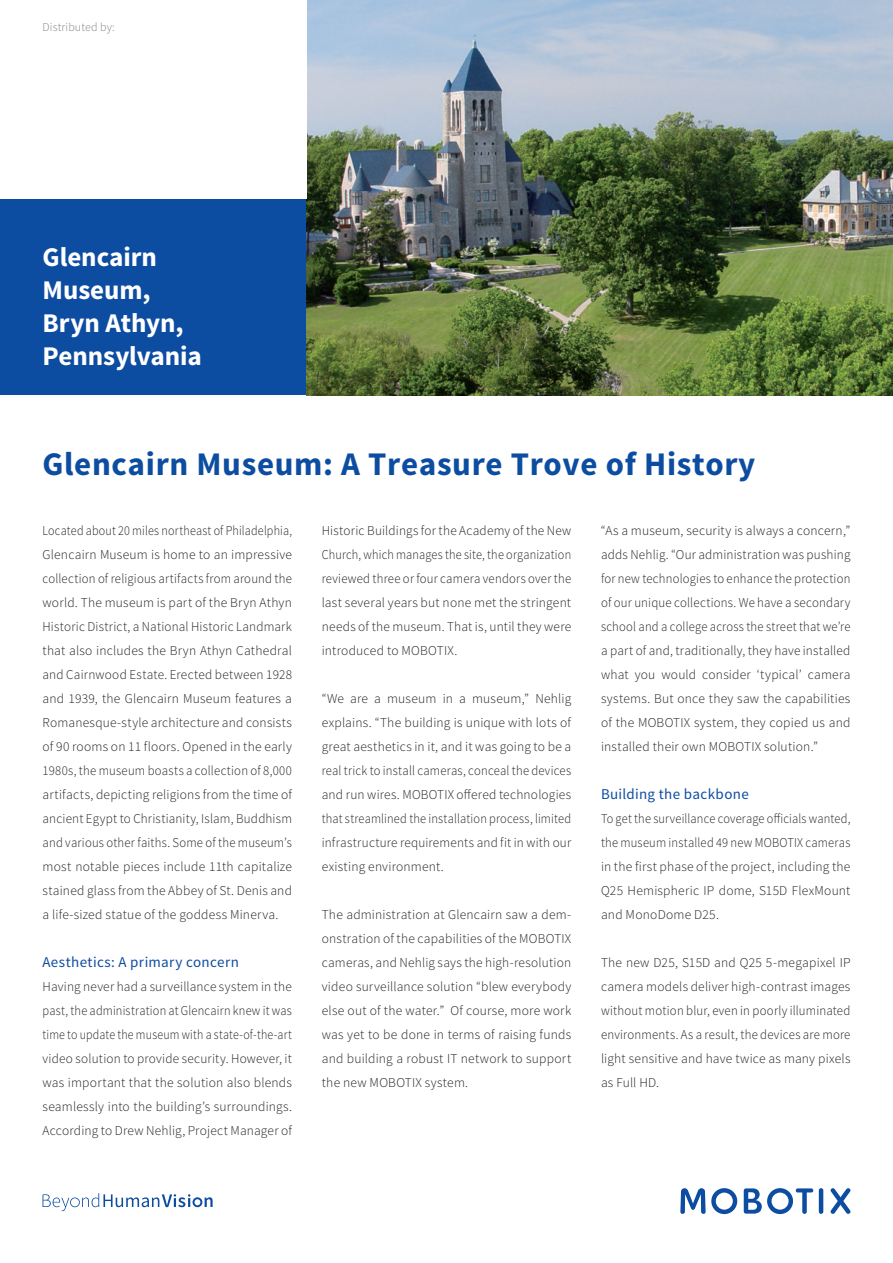
<style>
.page{position:relative;width:893px;height:1263px;background:#fff}
.page>*{position:absolute;margin:0;border:0;box-sizing:border-box;transform-origin:0 0}
.t1{font:700 33px "Source Sans Pro";letter-spacing:.02em;color:#0d4da1}
.t2{font:700 27px/33px "Source Sans Pro";letter-spacing:-.005em;color:#fff}
.t3{font:15px "Source Sans Pro";letter-spacing:.025em;color:#0d4da1}
.t4{font:300 13.5px/24px "Source Sans Pro";letter-spacing:.015em;color:#231f20;text-align:justify}
.t5{font:300 13.5px/24px "Source Sans Pro";letter-spacing:.015em;color:#231f20;text-align:justify;scale:.9 1}
.t6{font:300 13.5px/24px "Source Sans Pro";letter-spacing:.015em;color:#231f20;text-align:justify;scale:.92 1}
.t7{font:300 12px "Source Sans Pro";letter-spacing:.01em;color:#808285}
</style>
<div class="page">
<hr style="left:819px;top:1188px;width:4px;height:26px;background:#0d4da1;border-radius:2px">
<svg style="left:831px;top:1188px;width:19px;height:26px"></svg>
<svg style="left:680px;top:1188px;width:57px;height:26px"></svg>
<svg style="left:744px;top:1188px;width:69px;height:26px"></svg>
<svg style="left:43px;top:1193px;width:170px;height:18px"></svg>
<div style="left:0;top:0;width:307px;height:395px;background:#0d4da1"></div>
<img style="left:307px;top:0;width:586px;height:395px">
<div style="left:0;top:0;width:307px;height:199px;background:#fff"></div>
<p class="t7" style="left:43px;top:20px;width:74px">Distributed by:</p>
<h2 class="t2" style="left:43px;top:241px;width:161px">Glencairn<br>Museum,<br>Bryn Athyn,<br>Pennsylvania</h2>
<h1 class="t1" style="left:43px;top:442px;width:714px">Glencairn Museum: A Treasure Trove of History</h1>
<p class="t5" style="left:43px;top:518px;width:279px">Located about 20 miles northeast of Philadelphia, Glencairn Museum is home to an impressive collection of religious artifacts from around the world. The museum is part of the Bryn Athyn Historic District, a National Historic Landmark that also includes the Bryn Athyn Cathedral and Cairnwood Estate. Erected between 1928 and 1939, the Glencairn Museum features a Romanesque-style architecture and consists of 90 rooms on 11 floors. Opened in the early 1980s, the museum boasts a collection of 8,000 artifacts, depicting religions from the time of ancient Egypt to Christianity, Islam, Buddhism and various other faiths. Some of the museum’s most notable pieces include 11th capitalize stained glass from the Abbey of St. Denis and a life-sized statue of the goddess Minerva.</p>
<p class="t3" style="left:43px;top:952px;width:198px">Aesthetics: A primary concern</p>
<p class="t4" style="left:43px;top:974px;width:251px">Having never had a surveillance system in the past, the administration at Glencairn knew it was time to update the museum with a state-of-the-art video solution to provide security. However, it was important that the solution also blends seamlessly into the building’s surroundings.<br>According to Drew Nehlig, Project Manager of</p>
<p class="t4" style="left:322px;top:518px;width:251px">Historic Buildings for the Academy of the New Church, which manages the site, the organization reviewed three or four camera vendors over the last several years but none met the stringent needs of the museum. That is, until they were introduced to MOBOTIX.</p>
<p class="t4" style="left:322px;top:686px;width:251px">“We are a museum in a museum,” Nehlig explains. “The building is unique with lots of great aesthetics in it, and it was going to be a real trick to install cameras, conceal the devices and run wires. MOBOTIX offered technologies that streamlined the installation process, limited infrastructure requirements and fit in with our existing environment.</p>
<p class="t4" style="left:322px;top:902px;width:251px">The administration at Glencairn saw a dem&shy;onstration of the capabilities of the MOBOTIX cameras, and Nehlig says the high-resolution video surveillance solution “blew everybody else out of the water.” Of course, more work was yet to be done in terms of raising funds and building a robust IT network to support the new MOBOTIX system.</p>
<p class="t4" style="left:601px;top:518px;width:251px">“As a museum, security is always a concern,” adds Nehlig. “Our administration was pushing for new technologies to enhance the protection of our unique collections. We have a secondary school and a college across the street that we’re a part of and, traditionally, they have installed what you would consider ‘typical’ camera systems. But once they saw the capabilities of the MOBOTIX system, they copied us and installed their own MOBOTIX solution.”</p>
<p class="t3" style="left:601px;top:784px;width:149px">Building the backbone</p>
<p class="t6" style="left:601px;top:806px;width:273px">To get the surveillance coverage officials wanted, the museum installed 49 new MOBOTIX cameras in the first phase of the project, including the Q25 Hemispheric IP dome, S15D FlexMount and MonoDome D25.</p>
<p class="t4" style="left:601px;top:950px;width:251px">The new D25, S15D and Q25 5-megapixel IP camera models deliver high-contrast images without motion blur, even in poorly illuminated environments. As a result, the devices are more light sensitive and have twice as many pixels as Full HD.</p>
</div>
